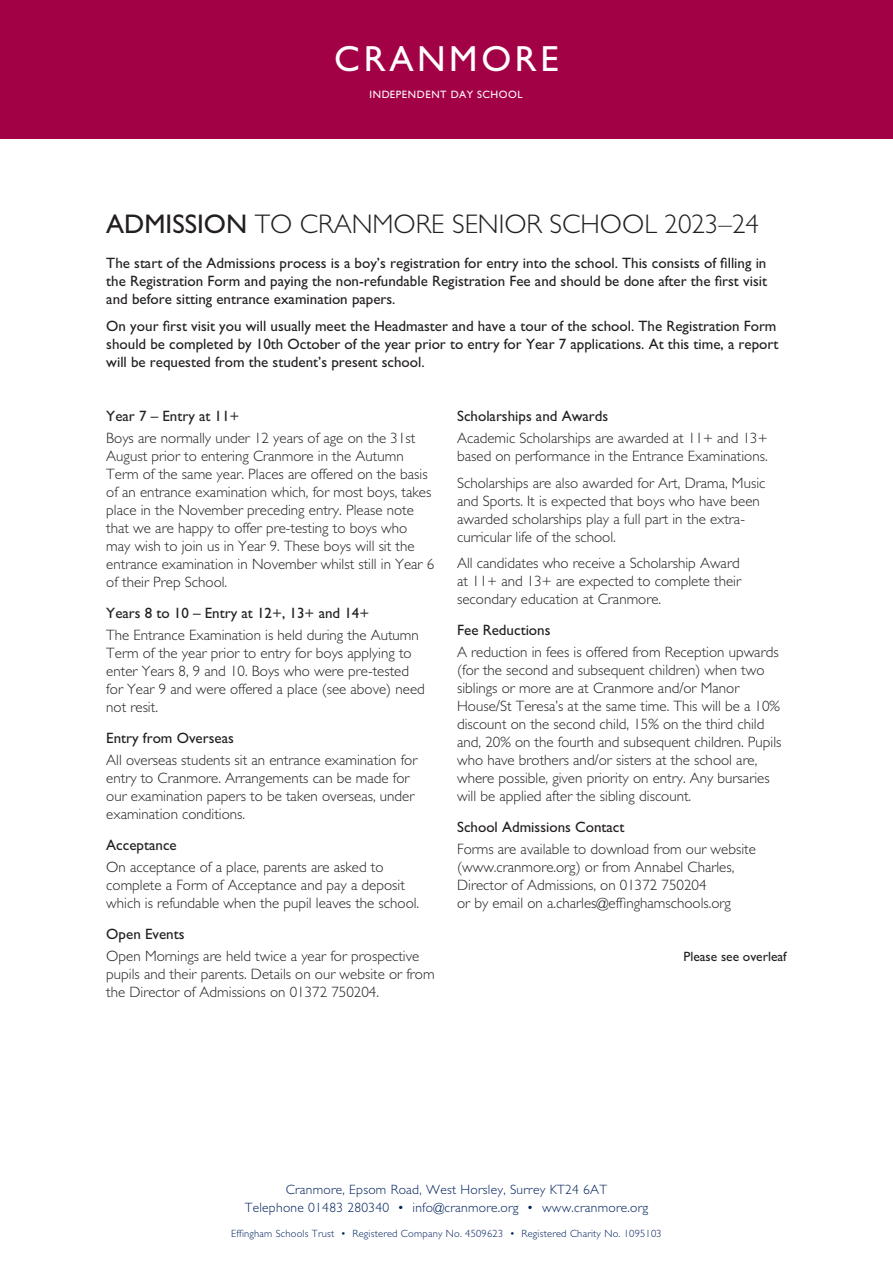
<style>
.page{position:relative;width:893px;height:1263px;background:#fff}
.page>*{position:absolute;margin:0;border:0;box-sizing:border-box;transform-origin:0 0}
.t1{font:36.45px "M Gill Sans";letter-spacing:.1em;color:#fff}
.t2{font:300 27px "M Gill Sans";color:#231f20}
.t3{font:300 15px/18px "M Gill Sans";color:#231f20}
.t4{font:15px/18px "M Gill Sans";color:#231f20;text-align:justify}
.t5{font:300 13.5px/18px "M Gill Sans";letter-spacing:.02em;color:#00215d;text-align:center}
.t6{font:13.5px "M Gill Sans";color:#231f20}
.t7{font:10.65px "Gill Sans";letter-spacing:.045em;color:#fff}
.t8{font:300 10.5px "M Gill Sans";letter-spacing:.02em;color:#00215d}
.s1{font-weight:400}
</style>
<div class="page">
<div style="left:0;top:0;width:893px;height:138px;background:#a30146"></div>
<h1 class="t1" style="left:334px;top:39px;width:226px">CRANMORE</h1>
<p class="t7" style="left:369px;top:88px;width:155px">INDEPENDENT DAY SCHOOL</p>
<h2 class="t2" style="left:106px;top:210px;width:654px"><span class="s1">ADMISSION</span> TO CRANMORE SENIOR SCHOOL 2023–24</h2>
<p class="t4" style="left:106px;top:254px;width:662px">The start of the Admissions process is a boy’s registration for entry into the school. This consists of filling in the Registration Form and paying the non-refundable Registration Fee and should be done after the first visit and before sitting entrance examination papers.</p>
<p class="t4" style="left:106px;top:317px;width:674px;text-align:left">On your first visit you will usually meet the Headmaster and have a tour of the school. The Registration Form should be completed by 10th October of the year prior to entry for Year 7 applications. At this time, a report will be requested from the student’s present school.</p>
<p class="t4" style="left:106px;top:407px;width:135px">Year 7 – Entry at 11+</p>
<p class="t3" style="left:106px;top:429px;width:329px">Boys are normally under 12 years of age on the 31st August prior to entering Cranmore in the Autumn Term of the same year. Places are offered on the basis of an entrance examination which, for most boys, takes place in the November preceding entry. Please note that we are happy to offer pre-testing to boys who may wish to join us in Year 9. These boys will sit the entrance examination in November whilst still in Year 6 of their Prep School.</p>
<p class="t4" style="left:106px;top:604px;width:265px">Years 8 to 10 – Entry at 12+, 13+ and 14+</p>
<p class="t3" style="left:106px;top:626px;width:320px">The Entrance Examination is held during the Autumn Term of the year prior to entry for boys applying to enter Years 8, 9 and 10. Boys who were pre-tested for Year 9 and were offered a place (see above) need not resit.</p>
<p class="t4" style="left:106px;top:729px;width:129px">Entry from Overseas</p>
<p class="t3" style="left:106px;top:751px;width:313px">All overseas students sit an entrance examination for entry to Cranmore. Arrangements can be made for our examination papers to be taken overseas, under examination conditions.</p>
<p class="t4" style="left:106px;top:836px;width:72px">Acceptance</p>
<p class="t3" style="left:106px;top:858px;width:314px">On acceptance of a place, parents are asked to complete a Form of Acceptance and pay a deposit which is refundable when the pupil leaves the school.</p>
<p class="t4" style="left:106px;top:925px;width:80px">Open Events</p>
<p class="t3" style="left:106px;top:947px;width:330px">Open Mornings are held twice a year for prospective pupils and their parents. Details on our website or from the Director of Admissions on 01372 750204.</p>
<p class="t4" style="left:457px;top:407px;width:153px">Scholarships and Awards</p>
<p class="t3" style="left:457px;top:429px;width:312px">Academic Scholarships are awarded at 11+ and 13+ based on performance in the Entrance Examinations.</p>
<p class="t3" style="left:457px;top:474px;width:310px">Scholarships are also awarded for Art, Drama, Music and Sports. It is expected that boys who have been awarded scholarships play a full part in the extra&shy;curricular life of the school.</p>
<p class="t3" style="left:457px;top:554px;width:285px;text-align:justify">All candidates who receive a Scholarship Award at 11+ and 13+ are expected to complete their secondary education at Cranmore.</p>
<p class="t4" style="left:457px;top:621px;width:95px">Fee Reductions</p>
<p class="t3" style="left:457px;top:643px;width:326px">A reduction in fees is offered from Reception upwards (for the second and subsequent children) when two siblings or more are at Cranmore and/or Manor House/St Teresa’s at the same time. This will be a 10% discount on the second child, 15% on the third child and, 20% on the fourth and subsequent children. Pupils who have brothers and/or sisters at the school are, where possible, given priority on entry. Any bursaries will be applied after the sibling discount.</p>
<p class="t4" style="left:457px;top:818px;width:169px">School Admissions Contact</p>
<p class="t3" style="left:457px;top:840px;width:300px">Forms are available to download from our website (www.cranmore.org) or from Annabel Charles, Director of Admissions, on 01372 750204<br>or by email on a.charles@effinghamschools.org</p>
<p class="t6" style="left:684px;top:949px;width:105px">Please see overleaf</p>
<p class="t5" style="left:245px;top:1181px;width:405px">Cranmore, Epsom Road, West Horsley, Surrey KT24 6AT<br>Telephone 01483 280340 • info@cranmore.org • www.cranmore.org</p>
<p class="t8" style="left:231px;top:1228px;width:432px">Effingham Schools Trust • Registered Company No. 4509623 • Registered Charity No. 1095103</p>
</div>
